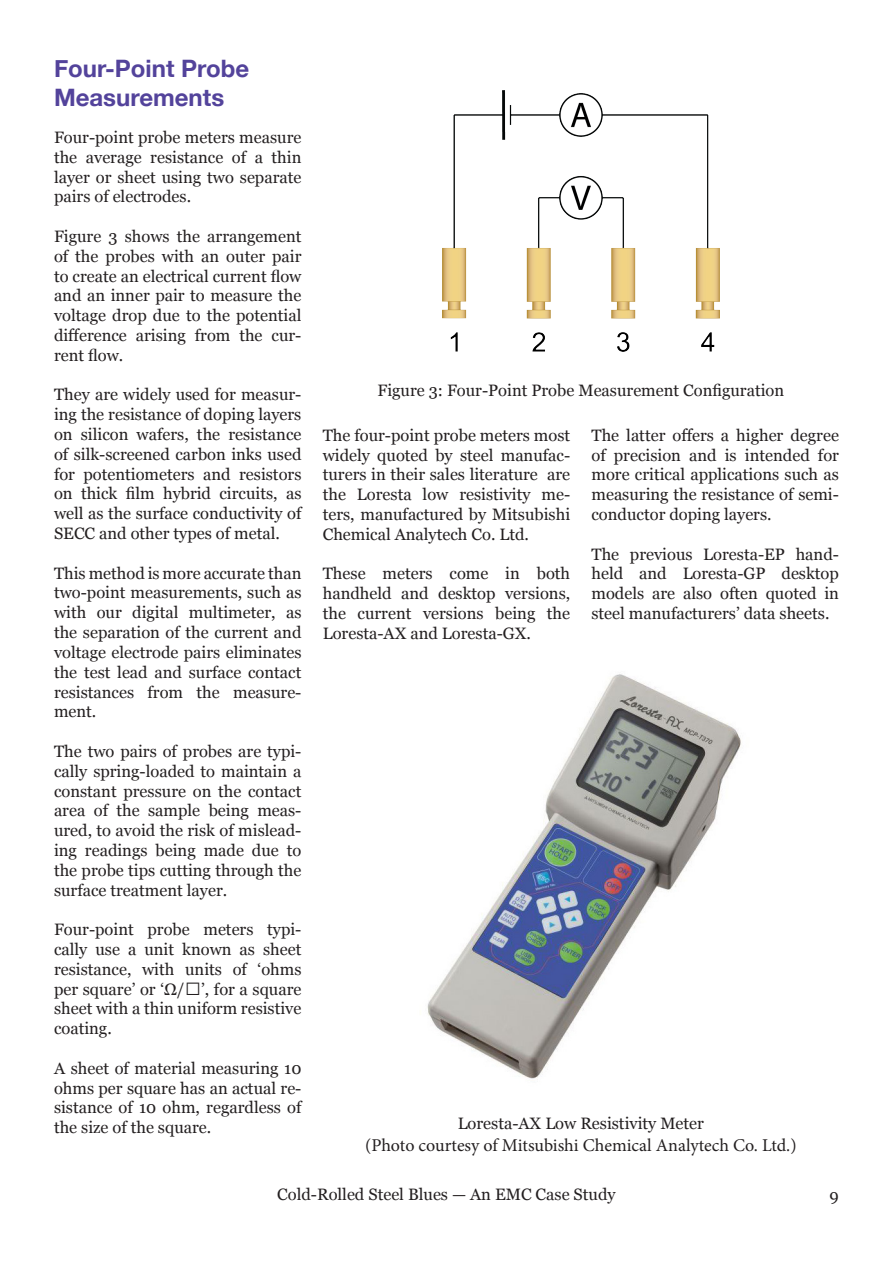
<style>
.page{position:relative;width:893px;height:1263px;background:#fff}
.page>*{position:absolute;margin:0;border:0;box-sizing:border-box;transform-origin:0 0}
.t1{font:700 24px "Helvetica Neue";color:#53439b}
.t2{font:18px "Minion Pro";letter-spacing:-.005em;color:#231f20}
.t3{font:16.5px/19.8px "Georgia";color:#231f20;text-align:justify}
</style>
<div class="page">
<img style="left:427px;top:674px;width:314px;height:405px">
<img style="left:442px;top:91px;width:278px;height:261px">
<p class="t1" style="left:54px;top:50px;width:197px">Four-Point Probe</p>
<p class="t1" style="left:54px;top:79px;width:172px">Measurements</p>
<p class="t3" style="left:54px;top:127px;width:249px">Four-point probe meters measure the average resistance of a thin layer or sheet using two separate pairs of electrodes.</p>
<p class="t3" style="left:54px;top:226px;width:249px">Figure 3 shows the arrangement of the probes with an outer pair to create an electrical current flow and an inner pair to measure the voltage drop due to the potential difference arising from the cur&shy;rent flow.</p>
<p class="t3" style="left:54px;top:384px;width:249px">They are widely used for measur&shy;ing the resistance of doping layers on silicon wafers, the resistance of silk-screened carbon inks used for potentiometers and resistors on thick film hybrid circuits, as well as the surface conductivity of SECC and other types of metal.</p>
<p class="t3" style="left:54px;top:562px;width:249px">This method is more accurate than two-point measurements, such as with our digital multimeter, as the separation of the current and voltage electrode pairs eliminates the test lead and surface contact resistances from the measure&shy;ment.</p>
<p class="t3" style="left:54px;top:741px;width:249px">The two pairs of probes are typi&shy;cally spring-loaded to maintain a constant pressure on the contact area of the sample being meas&shy;ured, to avoid the risk of mislead&shy;ing readings being made due to the probe tips cutting through the surface treatment layer.</p>
<p class="t3" style="left:54px;top:919px;width:249px">Four-point probe meters typi&shy;cally use a unit known as sheet resistance, with units of ‘ohms per square’ or ‘Ω/▢’, for a square sheet with a thin uniform resistive coating.</p>
<p class="t3" style="left:54px;top:1057px;width:249px">A sheet of material measuring 10 ohms per square has an actual re&shy;sistance of 10 ohm, regardless of the size of the square.</p>
<p class="t3" style="left:377px;top:380px;width:408px">Figure 3: Four-Point Probe Measurement Configuration</p>
<p class="t3" style="left:323px;top:424px;width:249px">The four-point probe meters most widely quoted by steel manufac&shy;turers in their sales literature are the Loresta low resistivity me&shy;ters, manufactured by Mitsubishi Chemical Analytech Co. Ltd.</p>
<p class="t3" style="left:323px;top:563px;width:249px">These meters come in both handheld and desktop versions, the current versions being the Loresta-AX and Loresta-GX.</p>
<p class="t3" style="left:591px;top:424px;width:249px">The latter offers a higher degree of precision and is intended for more critical applications such as measuring the resistance of semi&shy;conductor doping layers.</p>
<p class="t3" style="left:591px;top:543px;width:249px">The previous Loresta-EP hand&shy;held and Loresta-GP desktop models are also often quoted in steel manufacturers’ data sheets.</p>
<p class="t3" style="left:458px;top:1113px;width:248px">Loresta-AX Low Resistivity Meter</p>
<p class="t2" style="left:365px;top:1133px;width:433px">(Photo courtesy of Mitsubishi Chemical Analytech Co. Ltd.)</p>
<p class="t3" style="left:277px;top:1184px;width:340px">Cold-Rolled Steel Blues — An EMC Case Study</p>
<p class="t3" style="left:830px;top:1184px;width:11px">9</p>
</div>
